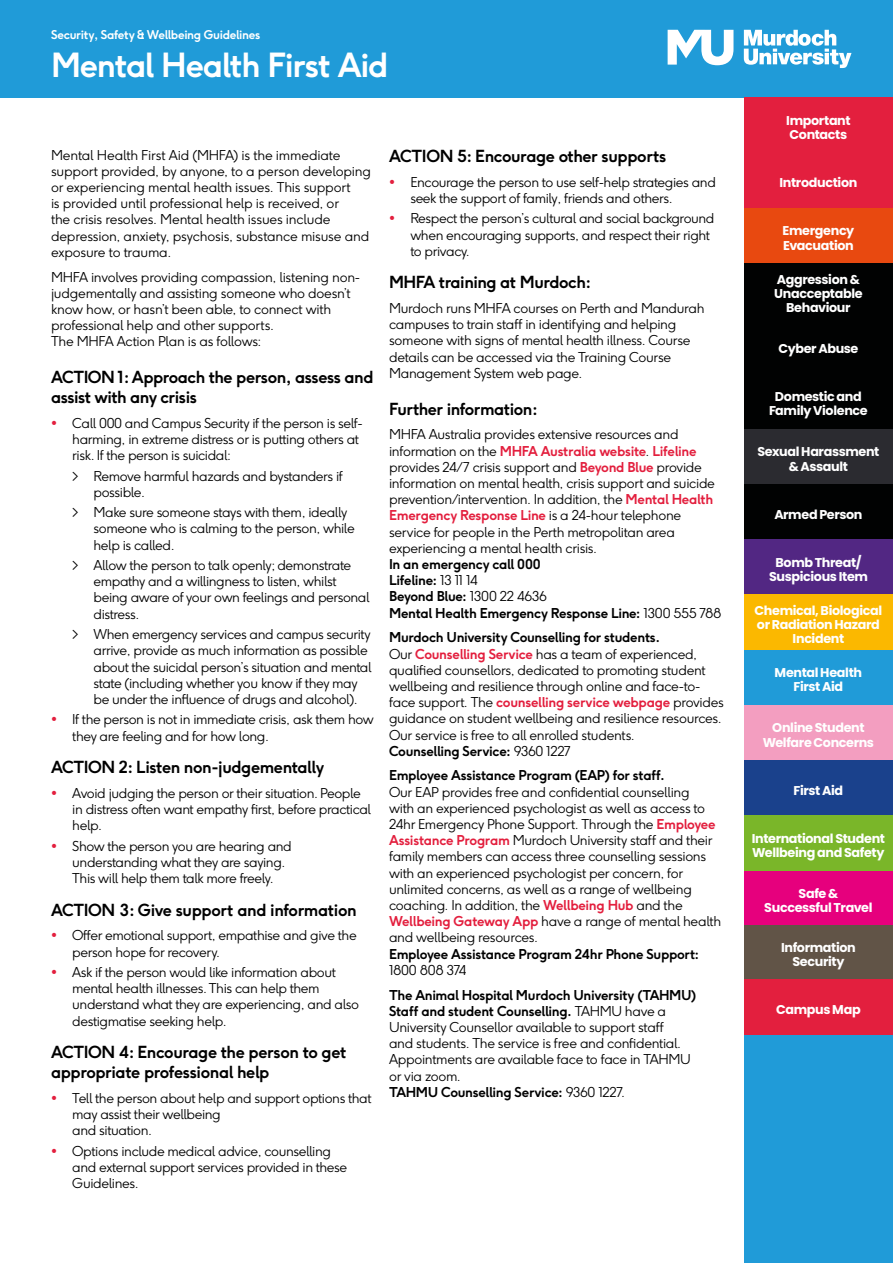
<style>
.page{position:relative;width:893px;height:1263px;background:#fff}
.page>*{position:absolute;margin:0;border:0;box-sizing:border-box;transform-origin:0 0}
.t1{font:700 33px "F37 Ginger";letter-spacing:-.04em;color:#fff}
.t2{font:700 16.5px/19.8px "F37 Ginger";letter-spacing:-.025em;color:#000}
.t3{font:300 13.5px/16.2px "F37 Ginger";letter-spacing:-.03em;color:#000}
.t4{font:700 13.5px/16.2px "F37 Ginger";letter-spacing:-.025em;color:#000}
.t5{font:700 12.75px/14.2px "Poppins";letter-spacing:-.03em;color:#fff;text-align:center}
.t6{font:700 12px "F37 Ginger";letter-spacing:-.03em;color:#fff}
.s1{color:#e31f3e}
.s2{font-weight:700;color:#e31f3e}
.s3{font-weight:300}
.s4{font-weight:700}
</style>
<div class="page">
<div style="left:0;top:0;width:893px;height:98px;background:#209bd8"></div>
<div style="left:744px;top:98px;width:149px;height:1165px;background:#209bd8"></div>
<svg style="left:744px;top:30px;width:107px;height:38px"></svg>
<svg style="left:668px;top:30px;width:65px;height:35px"></svg>
<div style="left:744px;top:871px;width:149px;height:54px;background:#e6007d"></div>
<div style="left:744px;top:925px;width:149px;height:55px;background:#615447"></div>
<div style="left:744px;top:980px;width:149px;height:55px;background:#e31f3e"></div>
<div style="left:744px;top:153px;width:149px;height:55px;background:#e31f3e"></div>
<div style="left:744px;top:98px;width:149px;height:55px;background:#e31f3e"></div>
<div style="left:744px;top:208px;width:149px;height:55px;background:#e84910"></div>
<div style="left:744px;top:263px;width:149px;height:56px;background:#010202"></div>
<div style="left:744px;top:319px;width:149px;height:55px;background:#010202"></div>
<div style="left:744px;top:374px;width:149px;height:55px;background:#010202"></div>
<div style="left:744px;top:429px;width:149px;height:55px;background:#2b2b30"></div>
<div style="left:744px;top:484px;width:149px;height:56px;background:#010202"></div>
<div style="left:744px;top:540px;width:149px;height:55px;background:#522783"></div>
<div style="left:744px;top:595px;width:149px;height:55px;background:#fbb800"></div>
<div style="left:744px;top:705px;width:149px;height:55px;background:#f39ec0"></div>
<div style="left:744px;top:760px;width:149px;height:56px;background:#1a418c"></div>
<div style="left:744px;top:816px;width:149px;height:55px;background:#7ab629"></div>
<p class="t6" style="left:51px;top:27px;width:211px">Security, Safety &amp; Wellbeing Guidelines</p>
<h1 class="t1" style="left:51px;top:43px;width:339px">Mental Health First Aid</h1>
<p class="t3" style="left:51px;top:147px;width:322px">Mental Health First Aid (MHFA) is the immediate support provided, by anyone, to a person developing or experiencing mental health issues. This support<br>is provided until professional help is received, or<br>the crisis resolves. Mental health issues include depression, anxiety, psychosis, substance misuse and exposure to trauma.</p>
<p class="t3" style="left:51px;top:269px;width:311px">MHFA involves providing compassion, listening non&shy;judgementally and assisting someone who doesn’t know how, or hasn’t been able, to connect with professional help and other supports.<br>The MHFA Action Plan is as follows:</p>
<p class="t2" style="left:51px;top:367px;width:324px">ACTION 1: Approach the person, assess and assist with any crisis</p>
<p class="t3" style="left:72px;top:415px;width:292px;text-indent:-21px"><span class="s1">•</span> Call 000 and Campus Security if the person is self&shy;harming, in extreme distress or is putting others at risk. If the person is suicidal:</p>
<p class="t3" style="left:94px;top:468px;width:251px;text-indent:-21px">&gt; Remove harmful hazards and bystanders if possible.</p>
<p class="t3" style="left:94px;top:504px;width:263px;text-indent:-21px">&gt; Make sure someone stays with them, ideally someone who is calming to the person, while help is called.</p>
<p class="t3" style="left:94px;top:557px;width:278px;text-indent:-21px">&gt; Allow the person to talk openly; demonstrate empathy and a willingness to listen, whilst being aware of your own feelings and personal distress.</p>
<p class="t3" style="left:94px;top:626px;width:279px;text-indent:-21px">&gt; When emergency services and campus security arrive, provide as much information as possible about the suicidal person’s situation and mental state (including whether you know if they may be under the influence of drugs and alcohol).</p>
<p class="t3" style="left:72px;top:711px;width:303px;text-indent:-21px"><span class="s1">•</span> If the person is not in immediate crisis, ask them how they are feeling and for how long.</p>
<p class="t2" style="left:51px;top:757px;width:275px">ACTION 2: Listen non-judgementally</p>
<p class="t3" style="left:72px;top:785px;width:300px;text-indent:-21px"><span class="s1">•</span> Avoid judging the person or their situation. People in distress often want empathy first, before practical help.</p>
<p class="t3" style="left:72px;top:838px;width:221px;text-indent:-21px"><span class="s1">•</span> Show the person you are hearing and understanding what they are saying.<br>This will help them talk more freely.</p>
<p class="t2" style="left:51px;top:899px;width:307px">ACTION 3: Give support and information</p>
<p class="t3" style="left:72px;top:927px;width:286px;text-indent:-21px"><span class="s1">•</span> Offer emotional support, empathise and give the person hope for recovery.</p>
<p class="t3" style="left:72px;top:964px;width:288px;text-indent:-21px"><span class="s1">•</span> Ask if the person would like information about mental health illnesses. This can help them understand what they are experiencing, and also destigmatise seeking help.</p>
<p class="t2" style="left:51px;top:1042px;width:297px">ACTION 4: Encourage the person to get appropriate professional help</p>
<p class="t3" style="left:72px;top:1090px;width:301px;text-indent:-21px"><span class="s1">•</span> Tell the person about help and support options that may assist their wellbeing<br>and situation.</p>
<p class="t3" style="left:72px;top:1142px;width:277px;text-indent:-21px"><span class="s1">•</span> Options include medical advice, counselling and external support services provided in these<br>Guidelines.</p>
<p class="t2" style="left:389px;top:146px;width:279px">ACTION 5: Encourage other supports</p>
<p class="t3" style="left:410px;top:174px;width:307px;text-indent:-21px"><span class="s1">•</span> Encourage the person to use self-help strategies and seek the support of family, friends and others.</p>
<p class="t3" style="left:410px;top:210px;width:306px;text-indent:-21px"><span class="s1">•</span> Respect the person’s cultural and social background when encouraging supports, and respect their right to privacy.</p>
<p class="t2" style="left:389px;top:272px;width:204px">MHFA training at Murdoch:</p>
<p class="t3" style="left:389px;top:300px;width:317px">Murdoch runs MHFA courses on Perth and Mandurah campuses to train staff in identifying and helping someone with signs of mental health illness. Course details can be accessed via the Training Course Management System web page.</p>
<p class="t2" style="left:389px;top:399px;width:150px">Further information:</p>
<p class="t3" style="left:389px;top:426px;width:327px">MHFA Australia provides extensive resources and information on the <span class="s2">MHFA Australia website</span>. <span class="s2">Lifeline </span>provides 24/7 crisis support and <span class="s2">Beyond Blue</span> provide information on mental health, crisis support and suicide prevention/intervention. In addition, the <span class="s2">Mental Health Emergency Response Line</span> is a 24-hour telephone service for people in the Perth metropolitan area experiencing a mental health crisis.</p>
<p class="t4" style="left:389px;top:556px;width:334px">In an emergency call 000<br>Lifeline: <span class="s3">13 11 14<br></span>Beyond Blue: <span class="s3">1300 22 4636<br></span>Mental Health Emergency Response Line: <span class="s3">1300 555 788</span></p>
<p class="t3" style="left:389px;top:629px;width:336px"><span class="s4">Murdoch University Counselling for students.<br></span>Our <span class="s2">Counselling Service</span> has a team of experienced, qualified counsellors, dedicated to promoting student wellbeing and resilience through online and face-to&shy;face support. The <span class="s2">counselling service webpage</span> provides guidance on student wellbeing and resilience resources.<br>Our service is free to all enrolled students.<br><span class="s4">Counselling Service:</span> 9360 1227</p>
<p class="t4" style="left:389px;top:767px;width:277px">Employee Assistance Program (EAP) for staff.</p>
<p class="t3" style="left:389px;top:784px;width:334px">Our EAP provides free and confidential counselling<br>with an experienced psychologist as well as access to 24hr Emergency Phone Support. Through the <span class="s2">Employee Assistance Program</span> Murdoch University staff and their family members can access three counselling sessions with an experienced psychologist per concern, for unlimited concerns, as well as a range of wellbeing coaching. In addition, the <span class="s2">Wellbeing Hub</span> and the <span class="s2">Wellbeing Gateway App</span> have a range of mental health and wellbeing resources.</p>
<p class="t4" style="left:389px;top:945px;width:312px">Employee Assistance Program 24hr Phone Support:</p>
<p class="t3" style="left:389px;top:962px;width:79px">1800 808 374</p>
<p class="t3" style="left:389px;top:987px;width:309px"><span class="s4">The Animal Hospital Murdoch University (TAHMU)<br>Staff and student Counselling.</span> TAHMU have a University Counsellor available to support staff<br>and students. The service is free and confidential.<br>Appointments are available face to face in TAHMU or via zoom.<br><span class="s4">TAHMU Counselling Service:</span> 9360 1227.</p>
<p class="t5" style="left:786px;top:113px;width:66px;text-align:left">Important<br>Contacts</p>
<p class="t5" style="left:779px;top:176px;width:79px">Introduction</p>
<p class="t5" style="left:783px;top:224px;width:73px;text-align:left">Emergency<br>Evacuation</p>
<p class="t5" style="left:774px;top:272px;width:90px">Aggression &amp;<br>Unacceptable<br>Behaviour</p>
<p class="t5" style="left:778px;top:341px;width:82px">Cyber Abuse</p>
<p class="t5" style="left:769px;top:390px;width:100px">Domestic and<br>Family Violence</p>
<p class="t5" style="left:757px;top:445px;width:124px">Sexual Harassment &amp; Assault</p>
<p class="t5" style="left:774px;top:507px;width:90px">Armed Person</p>
<p class="t5" style="left:769px;top:555px;width:100px">Bomb Threat/<br>Suspicious Item</p>
<p class="t5" style="left:755px;top:603px;width:129px">Chemical, Biological or Radiation Hazard<br>Incident</p>
<p class="t5" style="left:775px;top:666px;width:89px">Mental Health<br>First Aid</p>
<p class="t5" style="left:763px;top:721px;width:113px">Online Student<br>Welfare Concerns</p>
<p class="t5" style="left:794px;top:783px;width:51px">First Aid</p>
<p class="t5" style="left:752px;top:831px;width:135px;text-align:left">International Student<br>Wellbeing and Safety</p>
<p class="t5" style="left:764px;top:886px;width:110px">Safe &amp;<br>Successful Travel</p>
<p class="t5" style="left:781px;top:941px;width:76px">Information<br>Security</p>
<p class="t5" style="left:776px;top:1003px;width:86px">Campus Map</p>
</div>
